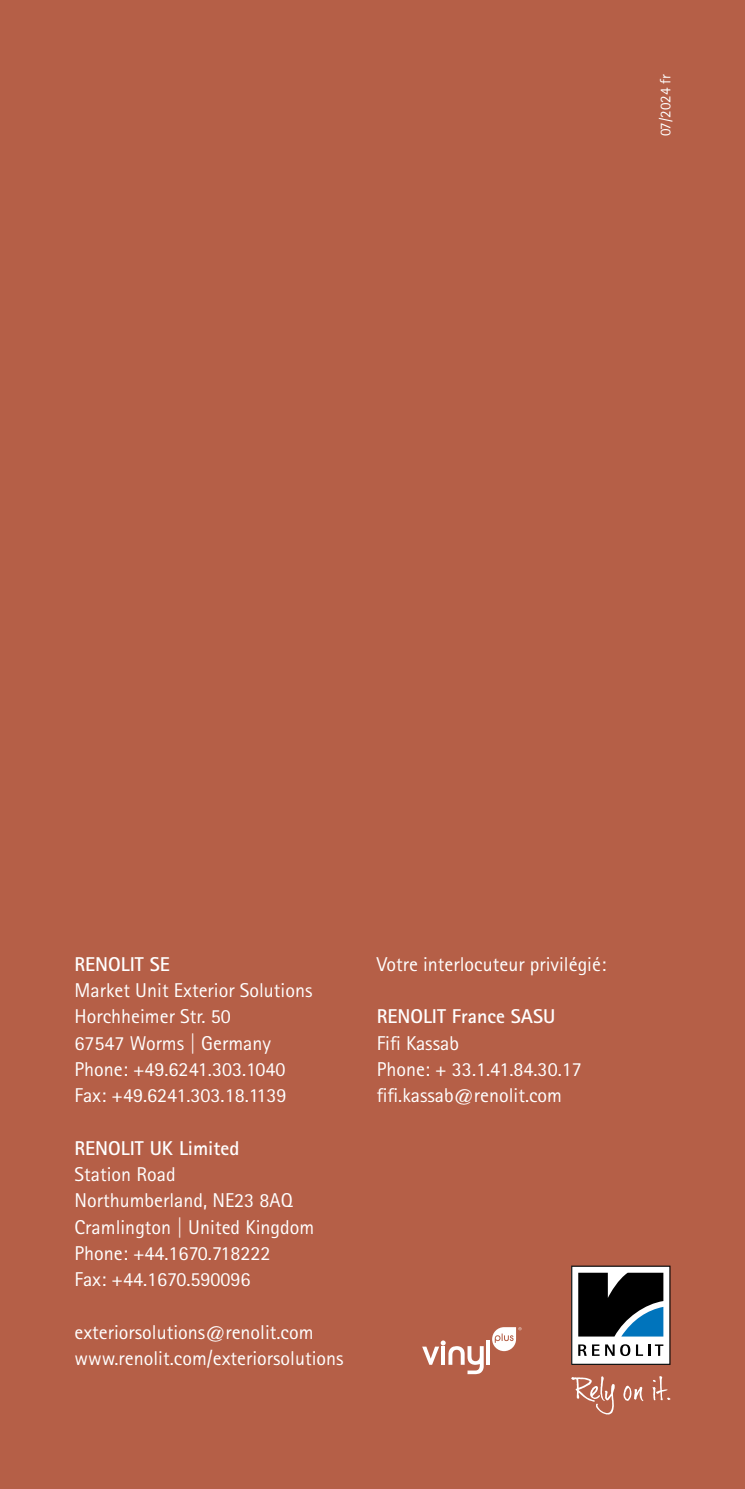
<style>
.page{position:relative;width:745px;height:1489px;background:#fff}
.page>*{position:absolute;margin:0;border:0;box-sizing:border-box;transform-origin:0 0}
.t1{font:20px/26.2px "Rotis Sans Serif Pro";color:#fff}
.t2{font:700 20px "Rotis Sans Serif Pro";color:#fff}
.t3{font:15px "Rotis Sans Serif Pro";letter-spacing:-.01em;color:#fff}
</style>
<div class="page">
<hr style="left:744px;top:744px;width:1px;height:744px;background:#b55f47">
<div style="left:0;top:0;width:744px;height:1488px;background:#b55f47"></div>
<hr style="left:486px;top:1340px;width:4px;height:24px;background:#fff">
<svg style="left:422px;top:1340px;width:61px;height:33px"></svg>
<svg style="left:492px;top:1327px;width:29px;height:23px"></svg>
<svg style="left:571px;top:1265px;width:99px;height:99px;background:#6e777d"></svg>
<svg style="left:623px;top:1385px;width:20px;height:15px"></svg>
<svg style="left:652px;top:1376px;width:18px;height:24px"></svg>
<svg style="left:571px;top:1376px;width:43px;height:38px"></svg>
<p class="t3" style="left:656px;top:136px;width:63px;rotate:-90deg">07/2024 fr</p>
<p class="t2" style="left:74px;top:951px;width:97px">RENOLIT SE</p>
<p class="t1" style="left:74px;top:977px;width:239px">Market Unit Exterior Solutions<br>Horchheimer Str. 50<br>67547 Worms | Germany<br>Phone: +49.6241.303.1040<br>Fax: +49.6241.303.18.1139</p>
<p class="t2" style="left:74px;top:1135px;width:166px">RENOLIT UK Limited</p>
<p class="t1" style="left:74px;top:1161px;width:241px">Station Road<br>Northumberland, NE23 8AQ<br>Cramlington | United Kingdom<br>Phone: +44.1670.718222<br>Fax: +44.1670.590096</p>
<p class="t1" style="left:74px;top:1318px;width:270px">exteriorsolutions@renolit.com www.renolit.com/exteriorsolutions</p>
<p class="t1" style="left:376px;top:951px;width:231px">Votre interlocuteur privilégié:</p>
<p class="t2" style="left:376px;top:1003px;width:180px">RENOLIT France SASU</p>
<p class="t1" style="left:376px;top:1029px;width:206px">Fifi Kassab<br>Phone: + 33.1.41.84.30.17 fifi.kassab@renolit.com</p>
</div>
